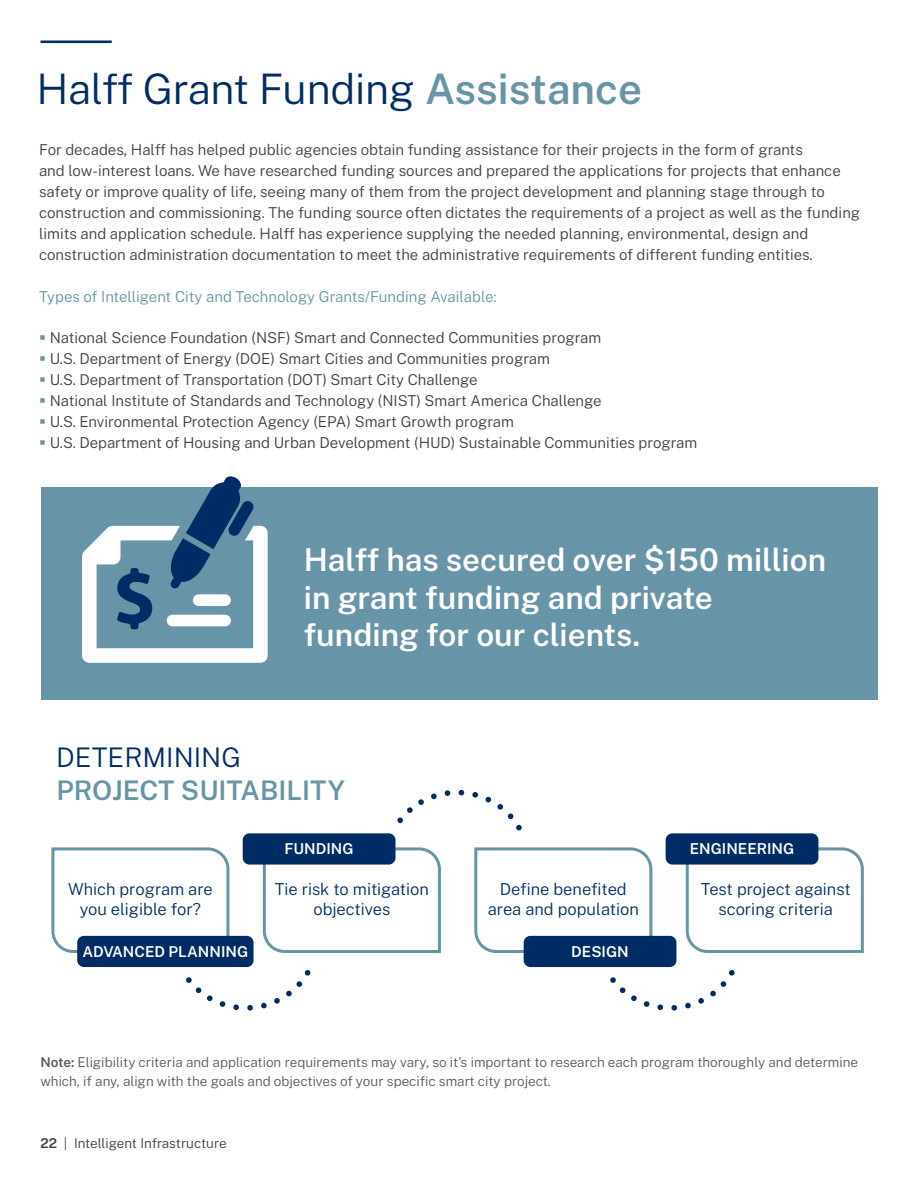
<style>
.page{position:relative;width:918px;height:1188px;background:#fff}
.page>*{position:absolute;margin:0;border:0;box-sizing:border-box;transform-origin:0 0}
.t1{font:300 42px "Public Sans";letter-spacing:-.01em;color:#002c65}
.t2{font:600 31.5px/37.5px "Public Sans";color:#fff}
.t3{font:600 27px "Public Sans";color:#6794a7}
.t4{font:300 27px "Public Sans";color:#002c65}
.t5{font:300 16.5px/19.5px "Public Sans";color:#002c65;text-align:center}
.t6{font:300 15px/21px "Public Sans";color:#3e3e3f}
.t7{font:300 15px "Public Sans";color:#6794a7}
.t8{font:600 15px "Public Sans";color:#fff}
.Body_Text{font:300 13.5px/19.5px "Public Sans";color:#59595c}
.t9{font:300 13.5px "Public Sans";letter-spacing:-.005em;color:#3e3e3f}
.s1{font-weight:600;color:#6794a7}
.s2{color:#6794a7}
.s3{font-weight:600}
</style>
<div class="page">
<hr style="left:41px;top:40px;width:71px;height:3px;background:#002c65">
<svg style="left:51px;top:847px;width:180px;height:106px"></svg>
<svg style="left:262px;top:847px;width:179px;height:106px"></svg>
<svg style="left:685px;top:846px;width:179px;height:107px"></svg>
<svg style="left:474px;top:847px;width:180px;height:107px"></svg>
<div style="left:243px;top:833px;width:153px;height:32px;background:#002c65;border-radius:7px"></div>
<div style="left:666px;top:833px;width:152px;height:32px;background:#002c65;border-radius:7px"></div>
<div style="left:524px;top:936px;width:152px;height:31px;background:#002c65;border-radius:7px"></div>
<div style="left:77px;top:936px;width:177px;height:31px;background:#002c65;border-radius:7px"></div>
<svg style="left:397px;top:790px;width:125px;height:40px"></svg>
<svg style="left:610px;top:970px;width:125px;height:41px"></svg>
<svg style="left:186px;top:970px;width:124px;height:41px"></svg>
<div style="left:41px;top:487px;width:837px;height:213px;background:#6794a7"></div>
<svg style="left:82px;top:476px;width:186px;height:187px"></svg>
<p class="t1" style="left:36px;top:60px;width:607px">Halff Grant Funding <span class="s1">Assistance</span></p>
<p class="t6" style="left:39px;top:139px;width:823px">For decades, Halff has helped public agencies obtain funding assistance for their projects in the form of grants<br>and low-interest loans. We have researched funding sources and prepared the applications for projects that enhance safety or improve quality of life, seeing many of them from the project development and planning stage through to construction and commissioning. The funding source often dictates the requirements of a project as well as the funding limits and application schedule. Halff has experience supplying the needed planning, environmental, design and construction administration documentation to meet the administrative requirements of different funding entities.</p>
<p class="t7" style="left:39px;top:287px;width:459px">Types of Intelligent City and Technology Grants/Funding Available:</p>
<p class="t6" style="left:39px;top:326px;width:564px"><span class="s2">▪</span> National Science Foundation (NSF) Smart and Connected Communities program</p>
<p class="t6" style="left:39px;top:347px;width:512px"><span class="s2">▪</span> U.S. Department of Energy (DOE) Smart Cities and Communities program</p>
<p class="t6" style="left:39px;top:368px;width:440px"><span class="s2">▪</span> U.S. Department of Transportation (DOT) Smart City Challenge</p>
<p class="t6" style="left:39px;top:389px;width:564px"><span class="s2">▪</span> National Institute of Standards and Technology (NIST) Smart America Challenge</p>
<p class="t6" style="left:39px;top:410px;width:476px"><span class="s2">▪</span> U.S. Environmental Protection Agency (EPA) Smart Growth program</p>
<p class="t6" style="left:39px;top:431px;width:660px"><span class="s2">▪</span> U.S. Department of Housing and Urban Development (HUD) Sustainable Communities program</p>
<p class="t2" style="left:304px;top:540px;width:524px">Halff has secured over $150 million in grant funding and private funding for our clients.</p>
<p class="t4" style="left:56px;top:739px;width:186px">DETERMINING</p>
<p class="t3" style="left:56px;top:772px;width:290px">PROJECT SUITABILITY</p>
<p class="t8" style="left:285px;top:839px;width:71px">FUNDING</p>
<p class="t8" style="left:690px;top:839px;width:106px">ENGINEERING</p>
<p class="t5" style="left:68px;top:879px;width:146px">Which program are you eligible for?</p>
<p class="t5" style="left:701px;top:879px;width:151px">Test project against scoring criteria</p>
<p class="t5" style="left:275px;top:879px;width:156px">Tie risk to mitigation objectives</p>
<p class="t5" style="left:488px;top:879px;width:152px">Define benefited area and population</p>
<p class="t8" style="left:82px;top:941px;width:167px">ADVANCED PLANNING</p>
<p class="t8" style="left:571px;top:941px;width:59px">DESIGN</p>
<p class="Body_Text" style="left:40px;top:1052px;width:819px"><span class="s3">Note:</span> Eligibility criteria and application requirements may vary, so it’s important to research each program thoroughly and determine which, if any, align with the goals and objectives of your specific smart city project.</p>
<p class="t9" style="left:40px;top:1134px;width:188px"><span class="s3">22</span> | Intelligent Infrastructure</p>
</div>
